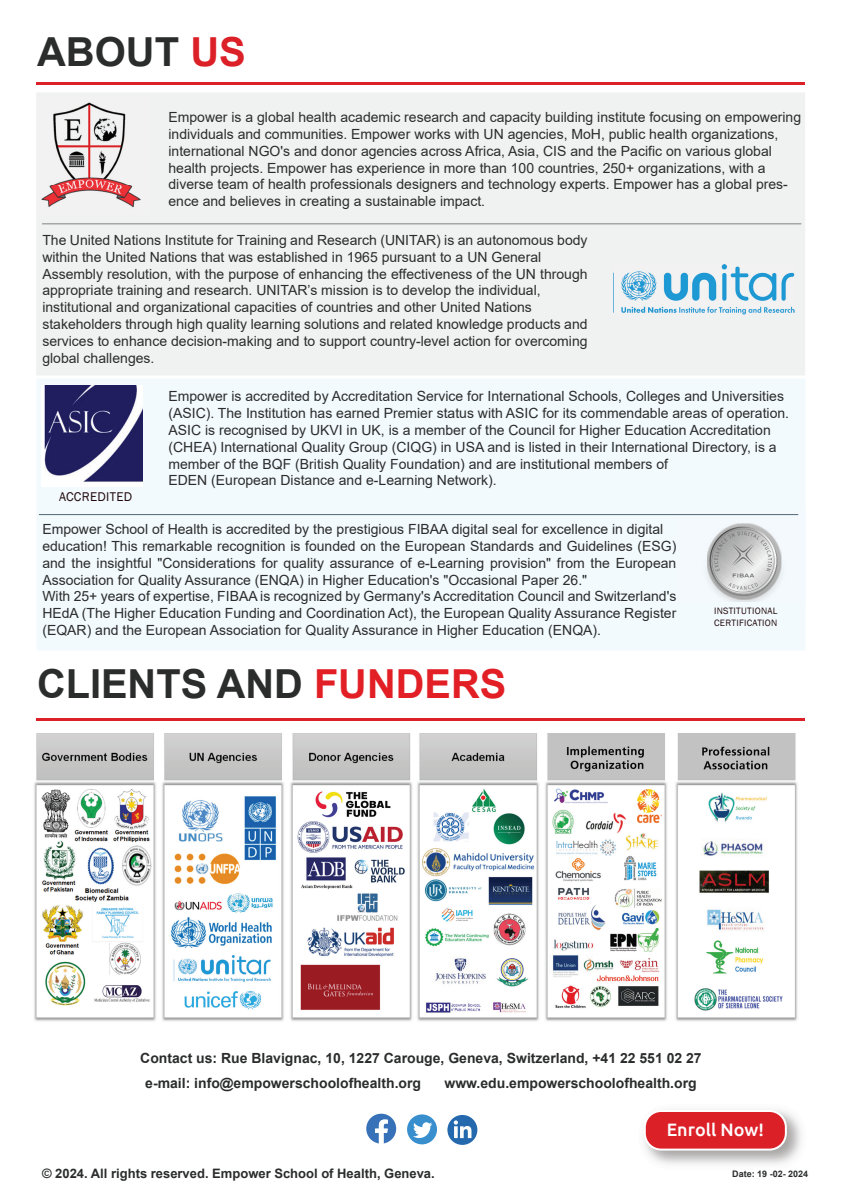
<style>
.page{position:relative;width:842px;height:1191px;background:#fff}
.page>*{position:absolute;margin:0;border:0;box-sizing:border-box;transform-origin:0 0}
.t1{font:700 40px "Arial";color:#2b2c2c}
.t2{font:500 17.9px "Ubuntu";color:#fff}
.t3{font:14px/16.8px "Arial";color:#2b2c2c}
.t4{font:700 14px/25px "Arial";color:#2b2c2c}
.t5{font:700 13px "Arial";color:#2b2c2c}
.t6{font:13px "Franklin Gothic";letter-spacing:.025em;color:#220a0d}
.t7{font:9.5px/12.2px "Franklin Gothic";letter-spacing:.03em;color:#220a0d}
.t8{font:700 9px "Arial";color:#2b2c2c}
.s1{color:#dc2028}
.s2{color:#e11f25}
</style>
<div class="page">
<div style="left:37px;top:379px;width:768px;height:271px;background:#f3fafd"></div>
<div style="left:36px;top:93px;width:769px;height:282px;background:#f0f1f1"></div>
<hr style="left:36px;top:82px;width:769px;height:3px;background:#dc2028">
<hr style="left:36px;top:717px;width:769px;height:3px;background:#dc2028">
<img style="left:37px;top:97px;width:113px;height:118px">
<img style="left:614px;top:264px;width:180px;height:50px">
<img style="left:644px;top:1109px;width:157px;height:56px">
<div style="left:645px;top:1111px;width:141px;height:38px;background:#dc2028;border-radius:16px"></div>
<div style="left:644px;top:1110px;width:143px;height:40px;border:2px solid #fff;border-radius:16px"></div>
<div style="left:407px;top:1114px;width:30px;height:30px;background:#398fcd;border-radius:50%"></div>
<svg style="left:413px;top:1122px;width:19px;height:16px"></svg>
<div style="left:447px;top:1115px;width:30px;height:29px;background:#2468ae;border-radius:50%"></div>
<svg style="left:454px;top:1120px;width:17px;height:18px"></svg>
<svg style="left:366px;top:1113px;width:30px;height:30px"></svg>
<img style="left:42px;top:385px;width:101px;height:101px">
<img style="left:677px;top:511px;width:129px;height:91px">
<hr style="left:42px;top:224px;width:759px;height:1px;background:#808180">
<hr style="left:39px;top:514px;width:759px;height:1px;background:#536875">
<img style="left:34px;top:733px;width:764px;height:288px">
<h1 class="t1" style="left:37px;top:24px;width:210px">ABOUT <span class="s1">US</span></h1>
<p class="t3" style="left:168px;top:109px;width:634px">Empower is a global health academic research and capacity building institute focusing on empowering individuals and communities. Empower works with UN agencies, MoH, public health organizations, international NGO's and donor agencies across Africa, Asia, CIS and the Pacific on various global health projects. Empower has experience in more than 100 countries, 250+ organizations, with a diverse team of health professionals designers and technology experts. Empower has a global pres&shy;ence and believes in creating a sustainable impact.</p>
<p class="t3" style="left:42px;top:231px;width:547px">The United Nations Institute for Training and Research (UNITAR) is an autonomous body within the United Nations that was established in 1965 pursuant to a UN General Assembly resolution, with the purpose of enhancing the effectiveness of the UN through appropriate training and research. UNITAR’s mission is to develop the individual, institutional and organizational capacities of countries and other United Nations stakeholders through high quality learning solutions and related knowledge products and services to enhance decision-making and to support country-level action for overcoming global challenges.</p>
<p class="t3" style="left:168px;top:388px;width:622px">Empower is accredited by Accreditation Service for International Schools, Colleges and Universities (ASIC). The Institution has earned Premier status with ASIC for its commendable areas of operation.<br>ASIC is recognised by UKVI in UK, is a member of the Council for Higher Education Accreditation (CHEA) International Quality Group (CIQG) in USA and is listed in their International Directory, is a member of the BQF (British Quality Foundation) and are institutional members of<br>EDEN (European Distance and e-Learning Network).</p>
<p class="t6" style="left:59px;top:488px;width:75px">ACCREDITED</p>
<p class="t3" style="left:42px;top:521px;width:635px">Empower School of Health is accredited by the prestigious FIBAA digital seal for excellence in digital education! This remarkable recognition is founded on the European Standards and Guidelines (ESG) and the insightful "Considerations for quality assurance of e-Learning provision" from the European Association for Quality Assurance (ENQA) in Higher Education's "Occasional Paper 26."<br>With 25+ years of expertise, FIBAA is recognized by Germany's Accreditation Council and Switzerland's HEdA (The Higher Education Funding and Coordination Act), the European Quality Assurance Register (EQAR) and the European Association for Quality Assurance in Higher Education (ENQA).</p>
<h1 class="t1" style="left:37px;top:655px;width:471px">CLIENTS AND <span class="s2">FUNDERS</span></h1>
<p class="t7" style="left:714px;top:604px;width:65px">INSTITUTIONAL<br>CERTIFICATION</p>
<p class="t4" style="left:145px;top:1046px;width:558px;text-indent:-5px">Contact us: Rue Blavignac, 10, 1227 Carouge, Geneva, Switzerland, +41 22 551 02 27 e-mail: info@empowerschoolofhealth.org</p>
<p class="t4" style="left:444px;top:1071px;width:254px">www.edu.empowerschoolofhealth.org</p>
<p class="t2" style="left:667px;top:1118px;width:99px">Enroll Now!</p>
<p class="t5" style="left:42px;top:1164px;width:394px">© 2024. All rights reserved. Empower School of Health, Geneva.</p>
<p class="t8" style="left:732px;top:1167px;width:78px">Date: 19 -02- 2024</p>
</div>
